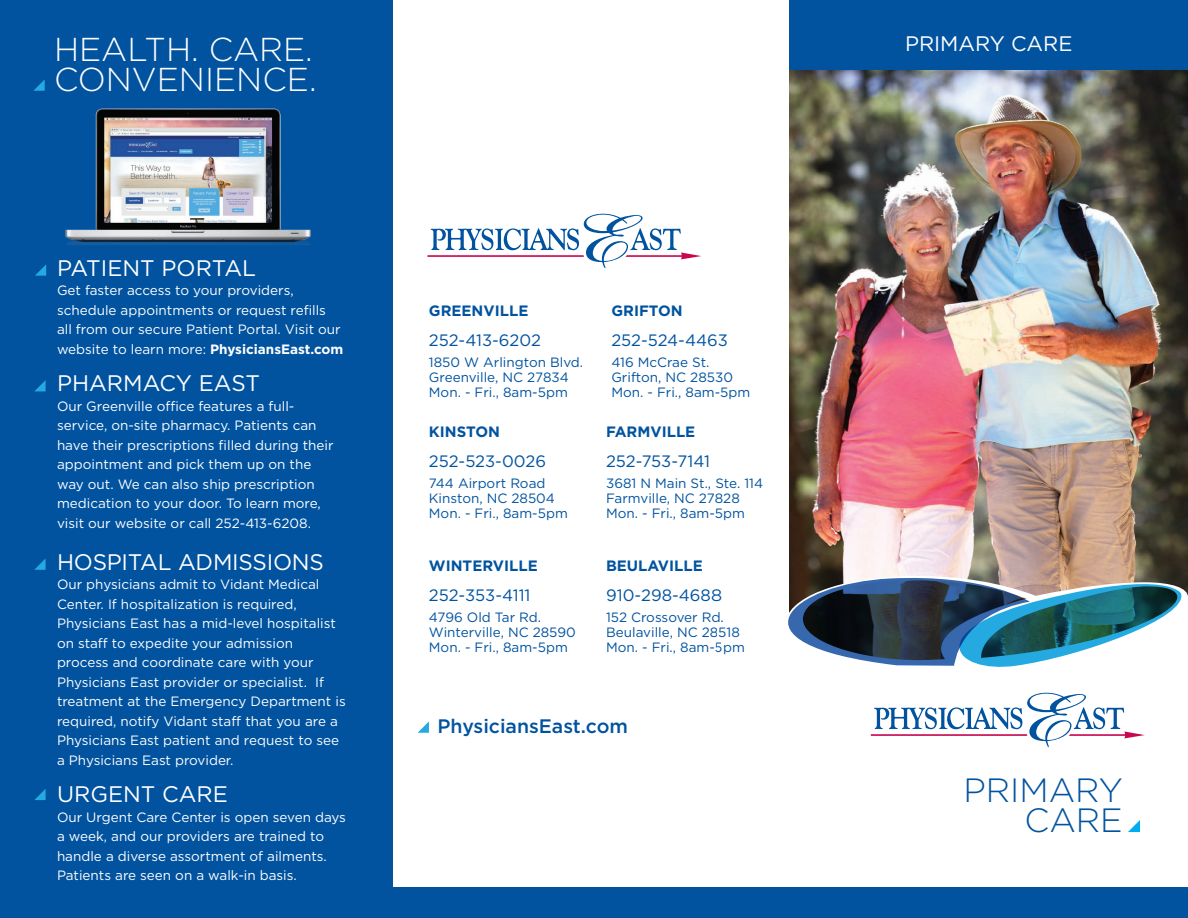
<style>
.page{position:relative;width:1188px;height:918px;background:#fff}
.page>*{position:absolute;margin:0;border:0;box-sizing:border-box;transform-origin:0 0}
.t1{font:300 33.6px/30.5px "Gotham";color:#0153a0;text-align:right}
.t2{font:300 33.15px/30px "Gotham";color:#fff}
.t3{font:22.5px "Gotham";color:#fff}
.t4{font:21px "Gotham";color:#fff}
.t5{font:500 19.5px "Gotham";color:#0153a0}
.t6{font:16.5px "Gotham";color:#0153a0}
.t7{font:700 15px "Gotham";color:#0153a0}
.t8{font:13.5px/19.5px "Gotham";color:#fff}
.t9{font:13.5px/15px "Gotham";color:#0153a0}
.s1{font-weight:700}
</style>
<div class="page">
<img style="left:789px;top:70px;width:399px;height:506px">
<div style="left:0;top:0;width:392px;height:918px;background:#0153a0"></div>
<div style="left:392px;top:887px;width:796px;height:31px;background:#0153a0"></div>
<svg style="left:33px;top:79px;width:12px;height:12px"></svg>
<div style="left:789px;top:0;width:399px;height:70px;background:#0153a0"></div>
<img style="left:65px;top:108px;width:246px;height:137px">
<svg style="left:427px;top:214px;width:274px;height:54px"></svg>
<svg style="left:35px;top:265px;width:11px;height:11px"></svg>
<svg style="left:35px;top:380px;width:11px;height:11px"></svg>
<svg style="left:34px;top:558px;width:12px;height:12px"></svg>
<svg style="left:34px;top:789px;width:12px;height:11px"></svg>
<img style="left:788px;top:576px;width:395px;height:91px">
<svg style="left:871px;top:693px;width:274px;height:54px"></svg>
<svg style="left:1128px;top:820px;width:12px;height:12px"></svg>
<svg style="left:418px;top:721px;width:11px;height:12px"></svg>
<h1 class="t2" style="left:54px;top:34px;width:264px">HEALTH. CARE.<br>CONVENIENCE.</h1>
<p class="t4" style="left:905px;top:32px;width:169px">PRIMARY CARE</p>
<p class="t3" style="left:57px;top:255px;width:201px">PATIENT PORTAL</p>
<p class="t8" style="left:57px;top:280px;width:288px">Ge fas er access o your providers, schedule appoin men s or reques reflls all from our secure Pa ien Por al. Visi our websi e o learn more: <span class="s1">Physicia sEast.com</span></p>
<p class="t3" style="left:57px;top:371px;width:204px">PHARMACY EAST</p>
<p class="t8" style="left:57px;top:396px;width:278px">Our Greenville offce fea ures a full&shy;service, on-si e pharmacy. Pa ien s can have heir prescrip ions flled during heir appoin men and pick hem up on he way ou . We can also ship prescrip ion medica ion o your door. To learn more, visi our websi e or call 252-413-6208.</p>
<p class="t3" style="left:57px;top:549px;width:268px">HOSPITAL ADMISSIONS</p>
<p class="t8" style="left:57px;top:574px;width:264px">Our physicians admi o Vidan Medical</p>
<p class="t8" style="left:57px;top:594px;width:241px">Cen er. If hospi aliza ion is required,</p>
<p class="t8" style="left:57px;top:613px;width:275px">Physicians Eas has a mid-level hospi alis</p>
<p class="t8" style="left:57px;top:633px;width:238px">on s aff o expedi e your admission</p>
<p class="t8" style="left:57px;top:652px;width:258px">process and coordina e care wi h your</p>
<p class="t8" style="left:57px;top:672px;width:269px">Physicians Eas provider or specialis . If</p>
<p class="t8" style="left:62px;top:691px;width:285px">rea men a he Emergency Depar men is</p>
<p class="t8" style="left:57px;top:711px;width:282px">required, no ify Vidan s aff ha you are a</p>
<p class="t8" style="left:57px;top:730px;width:284px">Physicians Eas pa ien and reques o see</p>
<p class="t8" style="left:57px;top:750px;width:178px">a Physicians Eas provider.</p>
<p class="t3" style="left:57px;top:782px;width:172px">URGENT CARE</p>
<p class="t8" style="left:57px;top:807px;width:290px">Our Urgen Care Cen er is open seven days a week, and our providers are rained o handle a diverse assor men of ailmen s.<br>Pa ien s are seen on a walk-in basis.</p>
<h5 class="t7" style="left:429px;top:302px;width:101px">GREENVILLE</h5>
<p class="t6" style="left:429px;top:331px;width:114px">252-413-6202</p>
<p class="t9" style="left:429px;top:354px;width:156px">1850 W Arling on Blvd.<br>Greenville, NC 27834<br>Mon. - Fri., 8am-5pm</p>
<h5 class="t7" style="left:429px;top:423px;width:73px">KINSTON</h5>
<p class="t6" style="left:429px;top:452px;width:119px">252-523-0026</p>
<p class="t9" style="left:429px;top:475px;width:140px">744 Airpor Road<br>Kins on, NC 28504<br>Mon. - Fri., 8am-5pm</p>
<h5 class="t7" style="left:429px;top:557px;width:110px">WINTERVILLE</h5>
<p class="t6" style="left:429px;top:586px;width:103px">252-353-4111</p>
<p class="t9" style="left:429px;top:610px;width:148px">4796 Old Tar Rd.<br>Win erville, NC 28590<br>Mon. - Fri., 8am-5pm</p>
<h5 class="t7" style="left:611px;top:302px;width:73px">GRIFTON</h5>
<p class="t6" style="left:611px;top:331px;width:118px">252-524-4463</p>
<p class="t9" style="left:611px;top:354px;width:100px">416 McCrae S .</p>
<p class="t9" style="left:611px;top:369px;width:123px">Grif on, NC 28530</p>
<p class="t9" style="left:611px;top:384px;width:140px">Mon. - Fri., 8am-5pm</p>
<h5 class="t7" style="left:606px;top:423px;width:91px">FARMVILLE</h5>
<p class="t6" style="left:606px;top:452px;width:105px">252-753-7141</p>
<p class="t9" style="left:606px;top:475px;width:159px">3681 N Main S ., S e. 114<br>Farmville, NC 27828<br>Mon. - Fri., 8am-5pm</p>
<h5 class="t7" style="left:606px;top:557px;width:98px">BEULAVILLE</h5>
<p class="t6" style="left:606px;top:586px;width:117px">910-298-4688</p>
<p class="t9" style="left:606px;top:610px;width:140px">152 Crossover Rd.<br>Beulaville, NC 28518<br>Mon. - Fri., 8am-5pm</p>
<p class="t5" style="left:438px;top:715px;width:192px">PhysiciansEast.com</p>
<h1 class="t1" style="left:964px;top:774px;width:161px">PRIMARY<br>CARE</h1>
</div>
